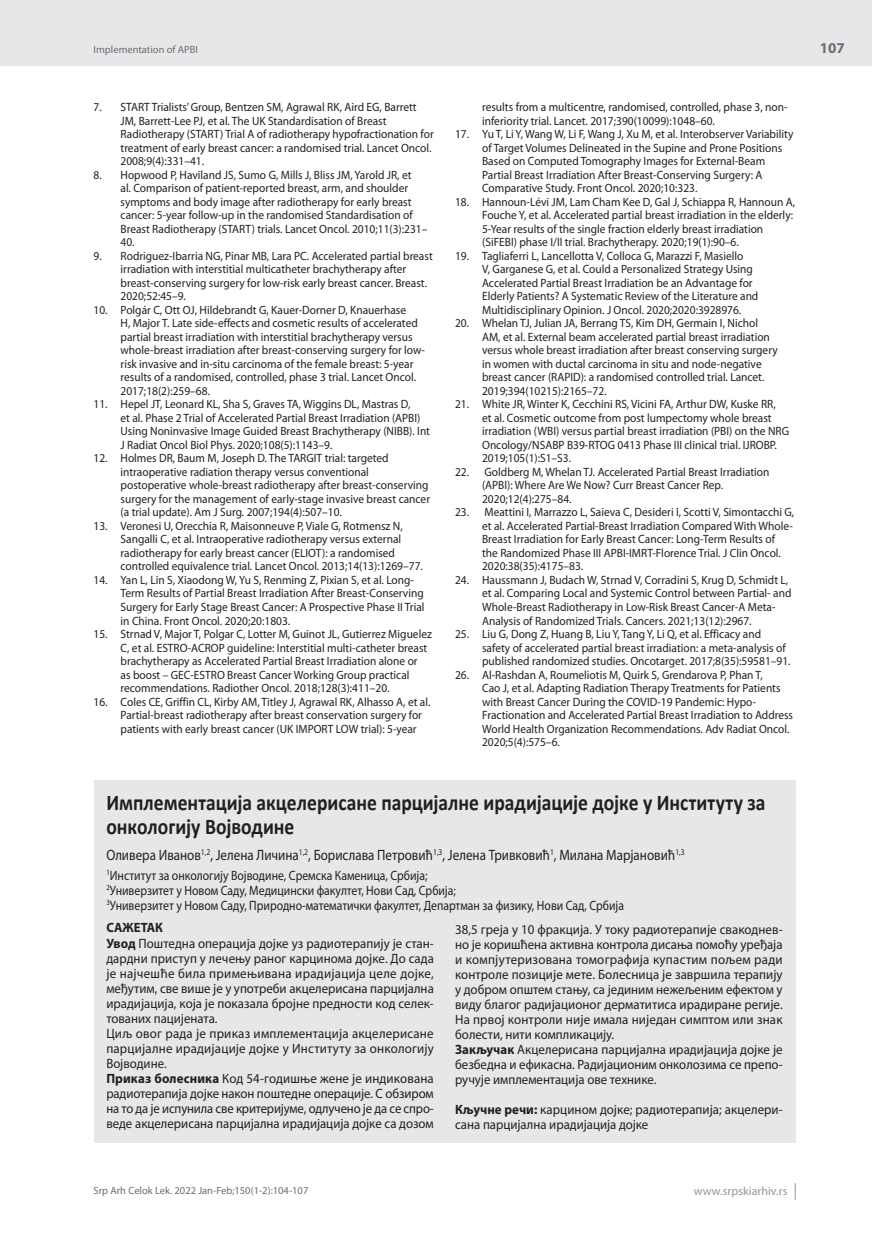
<style>
.page{position:relative;width:872px;height:1234px;background:#fff}
.page>*{position:absolute;margin:0;border:0;box-sizing:border-box;transform-origin:0 0}
.t1{font:700 22.5px/24px "Calibri";color:#231f20;scale:.87 1}
.t2{font:15px "Myriad Pro";color:#231f20;scale:.87 1}
.t3{font:700 15px "Myriad Pro";color:#6c6d70}
.t4{font:13.5px/15px "Myriad Pro";color:#231f20;scale:.95 1}
.t5{font:13.5px/15px "Myriad Pro";color:#231f20;scale:.87 1}
.t6{font:12px/13.5px "Myriad Pro";color:#231f20;scale:.95 1}
.t7{font:12px "Myriad Pro";color:#939598}
.t8{font:10.5px "Myriad Pro";color:#6c6d70}
.s1{font-weight:700}
</style>
<div class="page">
<div style="left:0;top:0;width:872px;height:66px;background:#e6e7e9"></div>
<svg style="left:795px;top:1183px;width:1px;height:16px"></svg>
<div style="left:94px;top:780px;width:701px;height:362px;background:#e6e7e9"></div>
<p class="t8" style="left:94px;top:43px;width:106px">Implementation of APBI</p>
<p class="t6" style="left:121px;top:100px;width:331px;text-indent:-27px">7. START Trialists’ Group, Bentzen SM, Agrawal RK, Aird EG, Barrett JM, Barrett-Lee PJ, et al. The UK Standardisation of Breast Radiotherapy (START) Trial A of radiotherapy hypofractionation for treatment of early breast cancer: a randomised trial. Lancet Oncol.<br>2008;9(4):331–41.</p>
<p class="t6" style="left:121px;top:168px;width:324px;text-indent:-27px">8. Hopwood P, Haviland JS, Sumo G, Mills J, Bliss JM, Yarold JR, et<br>al. Comparison of patient-reported breast, arm, and shoulder symptoms and body image after radiotherapy for early breast cancer: 5-year follow-up in the randomised Standardisation of Breast Radiotherapy (START) trials. Lancet Oncol. 2010;11(3):231– 40.</p>
<p class="t6" style="left:121px;top:249px;width:330px;text-indent:-27px">9. Rodriguez-Ibarria NG, Pinar MB, Lara PC. Accelerated partial breast irradiation with interstitial multicatheter brachytherapy after breast-conserving surgery for low-risk early breast cancer. Breast.<br>2020;52:45–9.</p>
<p class="t6" style="left:121px;top:303px;width:322px;text-indent:-27px">10. Polgár C, Ott OJ, Hildebrandt G, Kauer-Dorner D, Knauerhase<br>H, Major T. Late side-effects and cosmetic results of accelerated partial breast irradiation with interstitial brachytherapy versus whole-breast irradiation after breast-conserving surgery for low&shy;risk invasive and in-situ carcinoma of the female breast: 5-year results of a randomised, controlled, phase 3 trial. Lancet Oncol.<br>2017;18(2):259–68.</p>
<p class="t6" style="left:121px;top:397px;width:327px;text-indent:-27px">11. Hepel JT, Leonard KL, Sha S, Graves TA, Wiggins DL, Mastras D,<br>et al. Phase 2 Trial of Accelerated Partial Breast Irradiation (APBI)<br>Using Noninvasive Image Guided Breast Brachytherapy (NIBB). Int J Radiat Oncol Biol Phys. 2020;108(5):1143–9.</p>
<p class="t6" style="left:121px;top:451px;width:327px;text-indent:-27px">12. Holmes DR, Baum M, Joseph D. The TARGIT trial: targeted intraoperative radiation therapy versus conventional postoperative whole-breast radiotherapy after breast-conserving surgery for the management of early-stage invasive breast cancer (a trial update). Am J Surg. 2007;194(4):507–10.</p>
<p class="t6" style="left:121px;top:519px;width:320px;text-indent:-27px">13. Veronesi U, Orecchia R, Maisonneuve P, Viale G, Rotmensz N, Sangalli C, et al. Intraoperative radiotherapy versus external radiotherapy for early breast cancer (ELIOT): a randomised controlled equivalence trial. Lancet Oncol. 2013;14(13):1269–77.</p>
<p class="t6" style="left:121px;top:573px;width:321px;text-indent:-27px">14. Yan L, Lin S, Xiaodong W, Yu S, Renming Z, Pixian S, et al. Long-Term Results of Partial Breast Irradiation After Breast-Conserving Surgery for Early Stage Breast Cancer: A Prospective Phase II Trial in China. Front Oncol. 2020;20:1803.</p>
<p class="t6" style="left:121px;top:627px;width:329px;text-indent:-27px">15. Strnad V, Major T, Polgar C, Lotter M, Guinot JL, Gutierrez Miguelez C, et al. ESTRO-ACROP guideline: Interstitial multi-catheter breast brachytherapy as Accelerated Partial Breast Irradiation alone or<br>as boost – GEC-ESTRO Breast Cancer Working Group practical recommendations. Radiother Oncol. 2018;128(3):411–20.</p>
<p class="t6" style="left:121px;top:694px;width:328px;text-indent:-27px">16. Coles CE, Griffin CL, Kirby AM, Titley J, Agrawal RK, Alhasso A, et al.<br>Partial-breast radiotherapy after breast conservation surgery for patients with early breast cancer (UK IMPORT LOW trial): 5-year</p>
<p class="t6" style="left:482px;top:100px;width:323px">results from a multicentre, randomised, controlled, phase 3, non&shy;inferiority trial. Lancet. 2017;390(10099):1048–60.</p>
<p class="t6" style="left:482px;top:127px;width:329px;text-indent:-27px">17. Yu T, Li Y, Wang W, Li F, Wang J, Xu M, et al. Interobserver Variability of Target Volumes Delineated in the Supine and Prone Positions Based on Computed Tomography Images for External-Beam Partial Breast Irradiation After Breast-Conserving Surgery: A Comparative Study. Front Oncol. 2020;10:323.</p>
<p class="t6" style="left:482px;top:195px;width:331px;text-indent:-27px">18. Hannoun-Lévi JM, Lam Cham Kee D, Gal J, Schiappa R, Hannoun A, Fouche Y, et al. Accelerated partial breast irradiation in the elderly:<br>5-Year results of the single fraction elderly breast irradiation (SiFEBI) phase I/II trial. Brachytherapy. 2020;19(1):90–6.</p>
<p class="t6" style="left:482px;top:249px;width:292px;text-indent:-27px">19. Tagliaferri L, Lancellotta V, Colloca G, Marazzi F, Masiello<br>V, Garganese G, et al. Could a Personalized Strategy Using Accelerated Partial Breast Irradiation be an Advantage for Elderly Patients? A Systematic Review of the Literature and Multidisciplinary Opinion. J Oncol. 2020;2020:3928976.</p>
<p class="t6" style="left:482px;top:316px;width:313px;text-indent:-27px">20. Whelan TJ, Julian JA, Berrang TS, Kim DH, Germain I, Nichol AM, et al. External beam accelerated partial breast irradiation versus whole breast irradiation after breast conserving surgery in women with ductal carcinoma in situ and node-negative breast cancer (RAPID): a randomised controlled trial. Lancet.<br>2019;394(10215):2165–72.</p>
<p class="t6" style="left:482px;top:397px;width:325px;text-indent:-27px">21. White JR, Winter K, Cecchini RS, Vicini FA, Arthur DW, Kuske RR,<br>et al. Cosmetic outcome from post lumpectomy whole breast irradiation (WBI) versus partial breast irradiation (PBI) on the NRG Oncology/NSABP B39-RTOG 0413 Phase III clinical trial. IJROBP.<br>2019;105(1):S1–S3.</p>
<p class="t6" style="left:482px;top:465px;width:304px;text-indent:-27px">22. Goldberg M, Whelan TJ. Accelerated Partial Breast Irradiation (APBI): Where Are We Now? Curr Breast Cancer Rep.<br>2020;12(4):275–84.</p>
<p class="t6" style="left:482px;top:505px;width:330px;text-indent:-27px">23. Meattini I, Marrazzo L, Saieva C, Desideri I, Scotti V, Simontacchi G, et al. Accelerated Partial-Breast Irradiation Compared With Whole-Breast Irradiation for Early Breast Cancer: Long-Term Results of<br>the Randomized Phase III APBI-IMRT-Florence Trial. J Clin Oncol.<br>2020:38(35):4175–83.</p>
<p class="t6" style="left:482px;top:573px;width:327px;text-indent:-27px">24. Haussmann J, Budach W, Strnad V, Corradini S, Krug D, Schmidt L, et al. Comparing Local and Systemic Control between Partial- and Whole-Breast Radiotherapy in Low-Risk Breast Cancer-A Meta-Analysis of Randomized Trials. Cancers. 2021;13(12):2967.</p>
<p class="t6" style="left:482px;top:627px;width:326px;text-indent:-27px">25. Liu G, Dong Z, Huang B, Liu Y, Tang Y, Li Q, et al. Efficacy and safety of accelerated partial breast irradiation: a meta-analysis of published randomized studies. Oncotarget. 2017;8(35):59581–91.</p>
<p class="t6" style="left:482px;top:667px;width:329px;text-indent:-27px">26. Al-Rashdan A, Roumeliotis M, Quirk S, Grendarova P, Phan T,<br>Cao J, et al. Adapting Radiation Therapy Treatments for Patients with Breast Cancer During the COVID-19 Pandemic: Hypo-Fractionation and Accelerated Partial Breast Irradiation to Address World Health Organization Recommendations. Adv Radiat Oncol.<br>2020;5(4):575–6.</p>
<h1 class="t1" style="left:106px;top:789px;width:759px">Имплементација акцелерисане парцијалне ирадијације дојке у Институту за онкологију Војводине</h1>
<p class="t2" style="left:106px;top:845px;width:666px">Оливера Иванов<sup>1,2</sup>, Јелена Личина<sup>1,2</sup>, Борислава Петровић<sup>1,3</sup>, Јелена Тривковић<sup>1</sup>, Милана Марјановић<sup>1,3</sup></p>
<p class="t5" style="left:106px;top:867px;width:596px"><sup>1</sup>Институт за онкологију Војводине, Сремска Каменица, Србија;<br><sup>2</sup>Универзитет у Новом Саду, Медицински факултет, Нови Сад, Србија;<br><sup>3</sup>Универзитет у Новом Саду, Природно-математички факултет, Департман за физику, Нови Сад, Србија</p>
<p class="t4" style="left:106px;top:920px;width:346px"><span class="s1">САЖЕТАК<br>Увод</span> Поштедна операција дојке уз радиотерапију је стан&shy;дардни приступ у лечењу раног карцинома дојке. До сада је најчешће била примењивана ирадијација целе дојке, међутим, све више је у употреби акцелерисана парцијална ирадијација, која је показала бројне предности код селек&shy;тованих пацијената.<br>Циљ овог рада је приказ имплементација акцелерисане парцијалне ирадијације дојке у Институту за онкологију Војводине.<br><span class="s1">Приказ болесника</span> Код 54-годишње жене је индикована радиотерапија дојке након поштедне операције. С обзиром на то да је испунила све критеријуме, одлучено је да се спро&shy;веде акцелерисана парцијална ирадијација дојке са дозом</p>
<p class="t4" style="left:455px;top:921px;width:346px">38,5 греја у 10 фракција. У току радиотерапије свакоднев&shy;но је коришћена активна контрола дисања помоћу уређаја и компјутеризована томографија купастим пољем ради контроле позиције мете. Болесница је завршила терапију у добром општем стању, са јединим нежељеним ефектом у виду благог радијационог дерматитиса ирадиране регије.<br>На првој контроли није имала ниједан симптом или знак болести, нити компликацију.<br><span class="s1">Закључак</span> Акцелерисана парцијална ирадијација дојке је безбедна и ефикасна. Радијационим онколозима се препо&shy;ручује имплементација ове технике.</p>
<p class="t4" style="left:455px;top:1101px;width:346px"><span class="s1">Кључне речи:</span> карцином дојке; радиотерапија; акцелери&shy;сана парцијална ирадијација дојке</p>
<p class="t8" style="left:94px;top:1184px;width:216px">Srp Arh Celok Lek. 2022 Jan-Feb;150(1-2):104-107</p>
<p class="t7" style="left:694px;top:1183px;width:95px">www.srpskiarhiv.rs</p>
<p class="t3" style="left:820px;top:38px;width:26px">107</p>
</div>
